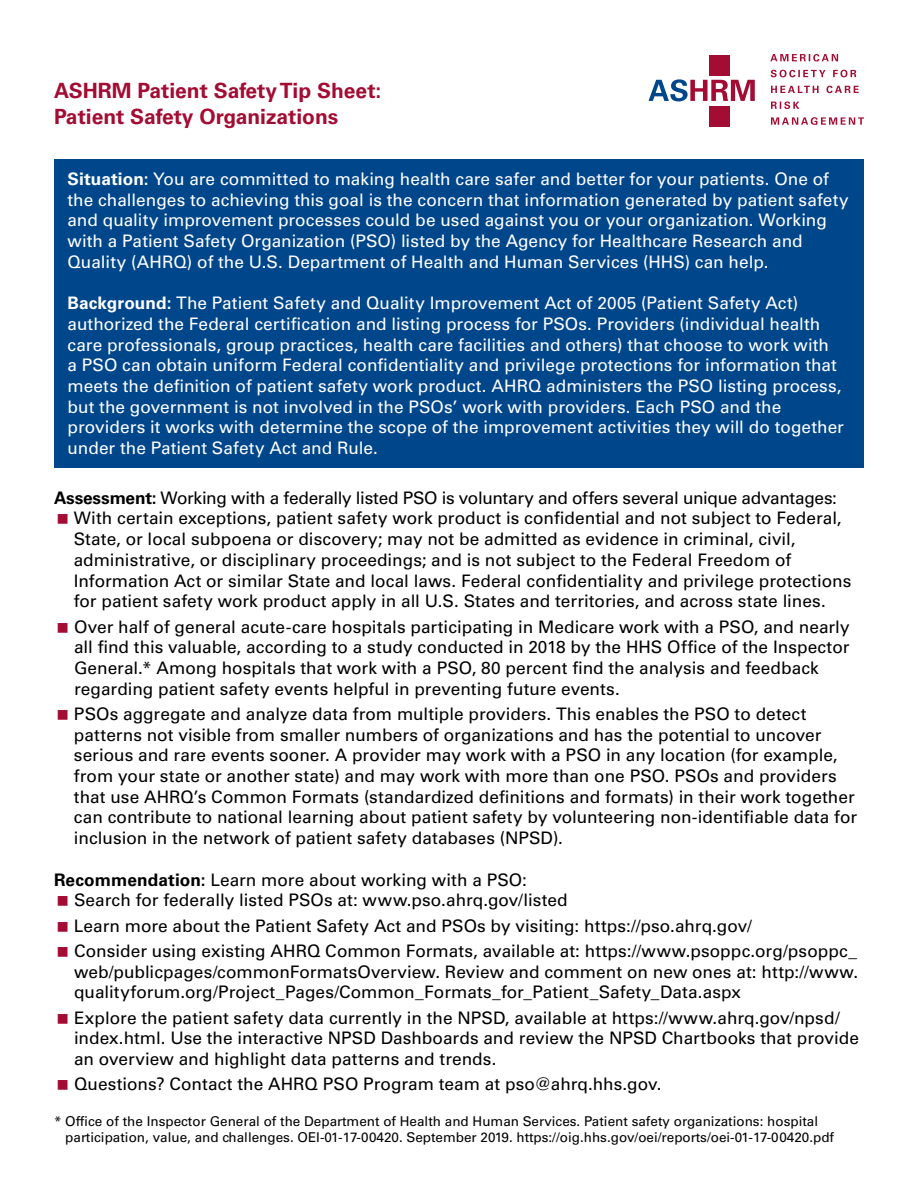
<style>
.page{position:relative;width:918px;height:1188px;background:#fff}
.page>*{position:absolute;margin:0;border:0;box-sizing:border-box;transform-origin:0 0}
.t1{font:700 21px/25.2px "Univers LT Std";color:#a30c33}
.t2{font:17.25px/20.7px "Univers LT Std";color:#000}
.t3{font:17.25px/20.7px "Univers LT Std";color:#fff}
.t4{font:13.5px/16.2px "Univers LT Std";color:#000}
.s1{font-weight:700}
</style>
<div class="page">
<svg style="left:770px;top:54px;width:68px;height:8px"></svg>
<svg style="left:771px;top:70px;width:54px;height:7px"></svg>
<svg style="left:833px;top:70px;width:23px;height:7px"></svg>
<svg style="left:771px;top:86px;width:48px;height:7px"></svg>
<svg style="left:826px;top:86px;width:33px;height:7px"></svg>
<svg style="left:771px;top:101px;width:28px;height:8px"></svg>
<svg style="left:771px;top:117px;width:93px;height:8px"></svg>
<div style="left:709px;top:55px;width:21px;height:21px;background:#a30c33"></div>
<div style="left:709px;top:106px;width:21px;height:21px;background:#a30c33"></div>
<svg style="left:649px;top:79px;width:106px;height:22px"></svg>
<div style="left:54px;top:159px;width:810px;height:309px;background:#00468b"></div>
<p class="t1" style="left:54px;top:79px;width:329px">ASHRM Patient Safety Tip Sheet:<br>Patient Safety Organizations</p>
<p class="t3" style="left:68px;top:169px;width:783px"><span class="s1">Situation:</span> You are committed to making health care safer and better for your patients. One of the challenges to achieving this goal is the concern that information generated by patient safety and quality improvement processes could be used against you or your organization. Working with a Patient Safety Organization (PSO) listed by the Agency for Healthcare Research and Quality (AHRQ) of the U.S. Department of Health and Human Services (HHS) can help.</p>
<p class="t3" style="left:68px;top:293px;width:778px"><span class="s1">Background:</span> The Patient Safety and Quality Improvement Act of 2005 (Patient Safety Act) authorized the Federal certification and listing process for PSOs. Providers (individual health care professionals, group practices, health care facilities and others) that choose to work with<br>a PSO can obtain uniform Federal confidentiality and privilege protections for information that meets the definition of patient safety work product. AHRQ administers the PSO listing process, but the government is not involved in the PSOs’ work with providers. Each PSO and the providers it works with determine the scope of the improvement activities they will do together under the Patient Safety Act and Rule.</p>
<p class="t2" style="left:74px;top:487px;width:779px;text-indent:-20px"><span class="s1">Assessment:</span> Working with a federally listed PSO is voluntary and offers several unique advantages:<br>With certain exceptions, patient safety work product is confidential and not subject to Federal, State, or local subpoena or discovery; may not be admitted as evidence in criminal, civil, administrative, or disciplinary proceedings; and is not subject to the Federal Freedom of Information Act or similar State and local laws. Federal confidentiality and privilege protections for patient safety work product apply in all U.S. States and territories, and across state lines.</p>
<p class="t2" style="left:74px;top:616px;width:777px">Over half of general acute-care hospitals participating in Medicare work with a PSO, and nearly all find this valuable, according to a study conducted in 2018 by the HHS Office of the Inspector General.* Among hospitals that work with a PSO, 80 percent find the analysis and feedback regarding patient safety events helpful in preventing future events.</p>
<p class="t2" style="left:74px;top:704px;width:785px">PSOs aggregate and analyze data from multiple providers. This enables the PSO to detect patterns not visible from smaller numbers of organizations and has the potential to uncover serious and rare events sooner. A provider may work with a PSO in any location (for example, from your state or another state) and may work with more than one PSO. PSOs and providers that use AHRQ’s Common Formats (standardized definitions and formats) in their work together can contribute to national learning about patient safety by volunteering non-identifiable data for inclusion in the network of patient safety databases (NPSD).</p>
<p class="t2" style="left:74px;top:869px;width:495px;text-indent:-20px"><span class="s1">Recommendation:</span> Learn more about working with a PSO:<br>Search for federally listed PSOs at: www.pso.ahrq.gov/listed</p>
<p class="t2" style="left:74px;top:913px;width:785px;line-height:25.3px">Learn more about the Patient Safety Act and PSOs by visiting: https://pso.ahrq.gov/<br>Consider using existing AHRQ Common Formats, available at: https://www.psoppc.org/psoppc_</p>
<p class="t2" style="left:74px;top:961px;width:786px">web/publicpages/commonFormatsOverview. Review and comment on new ones at: http://www. qualityforum.org/Project_Pages/Common_Formats_for_Patient_Safety_Data.aspx</p>
<p class="t2" style="left:74px;top:1007px;width:786px">Explore the patient safety data currently in the NPSD, available at https://www.ahrq.gov/npsd/ index.html. Use the interactive NPSD Dashboards and review the NPSD Chartbooks that provide an overview and highlight data patterns and trends.</p>
<p class="t2" style="left:74px;top:1074px;width:589px">Questions? Contact the AHRQ PSO Program team at pso@ahrq.hhs.gov.</p>
<p class="t4" style="left:65px;top:1113px;width:770px;text-indent:-11px">* Office of the Inspector General of the Department of Health and Human Services. Patient safety organizations: hospital participation, value, and challenges. OEI-01-17-00420. September 2019. https://oig.hhs.gov/oei/reports/oei-01-17-00420.pdf</p>
</div>
